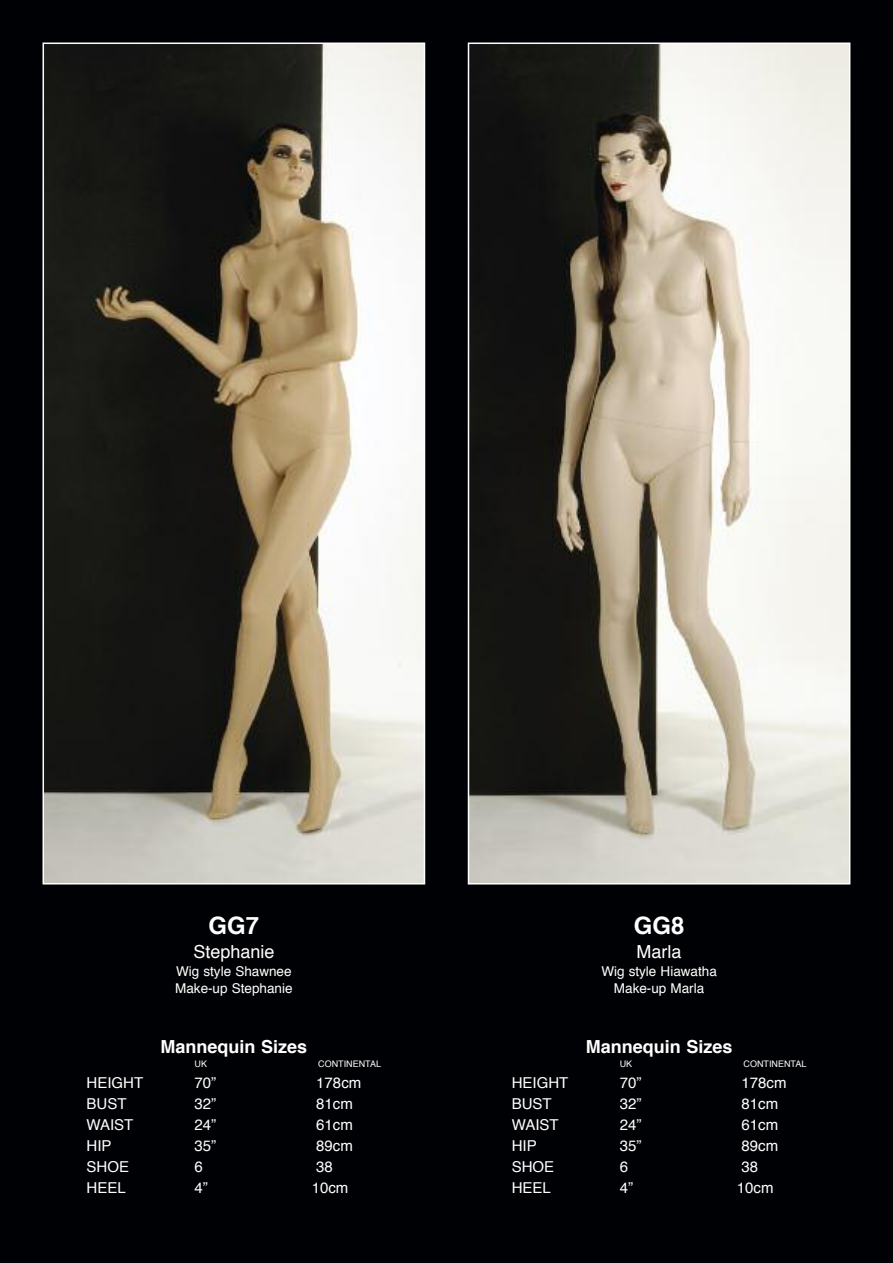
<style>
.page{position:relative;width:893px;height:1263px;background:#000104}
.page>*{position:absolute;margin:0;border:0;box-sizing:border-box;transform-origin:0 0}
.t1{font:700 24px "Helvetica";color:#fff}
.t2{font:700 18px "Helvetica";color:#fff}
.t3{font:18px "Helvetica";color:#fff}
.t4{font:15px "Helvetica";color:#fff}
.t5{font:13.5px/16.2px "Helvetica";color:#fff}
.t6{font:9px "Helvetica";color:#fff}
</style>
<div class="page">
<img style="left:46px;top:46px;width:376px;height:835px">
<div style="left:43px;top:43px;width:382px;height:841px;border:2px solid #fff"></div>
<img style="left:471px;top:46px;width:376px;height:835px">
<div style="left:468px;top:43px;width:382px;height:841px;border:2px solid #fff"></div>
<h1 class="t1" style="left:209px;top:915px;width:52px">GG7</h1>
<p class="t3" style="left:193px;top:944px;width:83px">Stephanie</p>
<p class="t5" style="left:175px;top:964px;width:119px">Wig style Shawnee<br>Make-up Stephanie</p>
<p class="t2" style="left:161px;top:1039px;width:148px">Mannequin Sizes</p>
<p class="t6" style="left:195px;top:1060px;width:14px">UK</p>
<p class="t6" style="left:318px;top:1060px;width:64px">CONTINENTAL</p>
<p class="t4" style="left:87px;top:1077px;width:58px">HEIGHT</p>
<p class="t4" style="left:195px;top:1077px;width:23px">70”</p>
<p class="t4" style="left:316px;top:1077px;width:47px">178cm</p>
<p class="t4" style="left:87px;top:1098px;width:42px">BUST</p>
<p class="t4" style="left:195px;top:1098px;width:23px">32”</p>
<p class="t4" style="left:316px;top:1098px;width:38px">81cm</p>
<p class="t4" style="left:87px;top:1119px;width:48px">WAIST</p>
<p class="t4" style="left:195px;top:1119px;width:23px">24”</p>
<p class="t4" style="left:316px;top:1119px;width:38px">61cm</p>
<p class="t4" style="left:87px;top:1140px;width:27px">HIP</p>
<p class="t4" style="left:195px;top:1140px;width:23px">35”</p>
<p class="t4" style="left:316px;top:1140px;width:38px">89cm</p>
<p class="t4" style="left:87px;top:1161px;width:44px">SHOE</p>
<p class="t4" style="left:195px;top:1161px;width:10px">6</p>
<p class="t4" style="left:316px;top:1161px;width:18px">38</p>
<p class="t4" style="left:87px;top:1182px;width:41px">HEEL</p>
<p class="t4" style="left:195px;top:1182px;width:15px">4”</p>
<p class="t4" style="left:312px;top:1182px;width:38px">10cm</p>
<h1 class="t1" style="left:634px;top:915px;width:52px">GG8</h1>
<p class="t3" style="left:637px;top:944px;width:46px">Marla</p>
<p class="t5" style="left:601px;top:964px;width:117px;text-align:center">Wig style Hiawatha<br>Make-up Marla</p>
<p class="t2" style="left:586px;top:1039px;width:148px">Mannequin Sizes</p>
<p class="t6" style="left:620px;top:1060px;width:14px">UK</p>
<p class="t6" style="left:743px;top:1060px;width:64px">CONTINENTAL</p>
<p class="t4" style="left:512px;top:1077px;width:58px">HEIGHT</p>
<p class="t4" style="left:620px;top:1077px;width:23px">70”</p>
<p class="t4" style="left:741px;top:1077px;width:47px">178cm</p>
<p class="t4" style="left:512px;top:1098px;width:42px">BUST</p>
<p class="t4" style="left:620px;top:1098px;width:23px">32”</p>
<p class="t4" style="left:741px;top:1098px;width:38px">81cm</p>
<p class="t4" style="left:512px;top:1119px;width:48px">WAIST</p>
<p class="t4" style="left:620px;top:1119px;width:23px">24”</p>
<p class="t4" style="left:741px;top:1119px;width:38px">61cm</p>
<p class="t4" style="left:512px;top:1140px;width:27px">HIP</p>
<p class="t4" style="left:620px;top:1140px;width:23px">35”</p>
<p class="t4" style="left:741px;top:1140px;width:38px">89cm</p>
<p class="t4" style="left:512px;top:1161px;width:44px">SHOE</p>
<p class="t4" style="left:620px;top:1161px;width:10px">6</p>
<p class="t4" style="left:741px;top:1161px;width:18px">38</p>
<p class="t4" style="left:512px;top:1182px;width:41px">HEEL</p>
<p class="t4" style="left:620px;top:1182px;width:15px">4”</p>
<p class="t4" style="left:737px;top:1182px;width:38px">10cm</p>
</div>
